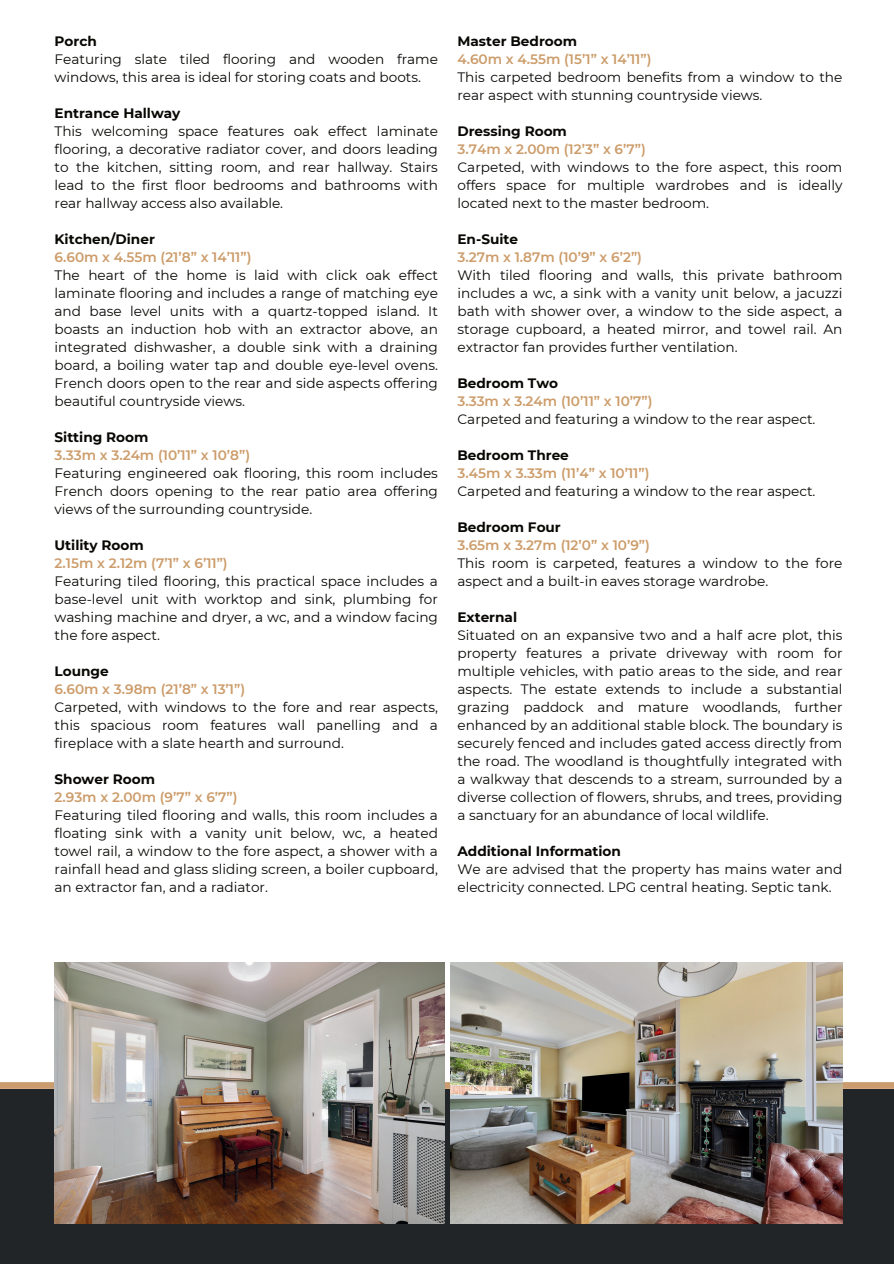
<style>
.page{position:relative;width:894px;height:1264px;background:#fff}
.page>*{position:absolute;margin:0;border:0;box-sizing:border-box;transform-origin:0 0}
.t1{font:13.65px/18px "Montserrat";color:#080704;text-align:justify}
.t2{font:600 13.65px "Montserrat";color:#cc9c6a}
.t3{font:700 13.65px "Montserrat";color:#080704}
</style>
<div class="page">
<div style="left:0;top:1088px;width:893px;height:175px;background:#222527"></div>
<div style="left:0;top:1082px;width:893px;height:6px;background:#ca9c6f"></div>
<img style="left:55px;top:962px;width:389px;height:261px">
<img style="left:450px;top:962px;width:391px;height:261px">
<p class="t3" style="left:55px;top:31px;width:44px">Porch</p>
<p class="t1" style="left:55px;top:50px;width:385px">Featuring slate tiled flooring and wooden frame windows, this area is ideal for storing coats and boots.</p>
<p class="t3" style="left:55px;top:103px;width:127px">Entrance Hallway</p>
<p class="t1" style="left:55px;top:122px;width:385px">This welcoming space features oak effect laminate flooring, a decorative radiator cover, and doors leading to the kitchen, sitting room, and rear hallway. Stairs lead to the first floor bedrooms and bathrooms with rear hallway access also available.</p>
<p class="t3" style="left:55px;top:229px;width:102px">Kitchen/Diner</p>
<p class="t2" style="left:55px;top:247px;width:198px">6.60m x 4.55m (21’8” x 14’11”)</p>
<p class="t1" style="left:55px;top:266px;width:385px">The heart of the home is laid with click oak effect laminate flooring and includes a range of matching eye and base level units with a quartz-topped island. It boasts an induction hob with an extractor above, an integrated dishwasher, a double sink with a draining board, a boiling water tap and double eye-level ovens.<br>French doors open to the rear and side aspects offering beautiful countryside views.</p>
<p class="t3" style="left:55px;top:427px;width:95px">Sitting Room</p>
<p class="t2" style="left:55px;top:445px;width:197px">3.33m x 3.24m (10’11” x 10’8”)</p>
<p class="t1" style="left:55px;top:464px;width:385px">Featuring engineered oak flooring, this room includes French doors opening to the rear patio area offering views of the surrounding countryside.</p>
<p class="t3" style="left:55px;top:535px;width:91px">Utility Room</p>
<p class="t2" style="left:55px;top:553px;width:175px">2.15m x 2.12m (7’1” x 6’11”)</p>
<p class="t1" style="left:55px;top:572px;width:385px">Featuring tiled flooring, this practical space includes a base-level unit with worktop and sink, plumbing for washing machine and dryer, a wc, and a window facing the fore aspect.</p>
<p class="t3" style="left:55px;top:661px;width:56px">Lounge</p>
<p class="t2" style="left:55px;top:679px;width:192px">6.60m x 3.98m (21’8” x 13’1”)</p>
<p class="t1" style="left:55px;top:698px;width:385px">Carpeted, with windows to the fore and rear aspects, this spacious room features wall panelling and a fireplace with a slate hearth and surround.</p>
<p class="t3" style="left:55px;top:769px;width:102px">Shower Room</p>
<p class="t2" style="left:55px;top:787px;width:184px">2.93m x 2.00m (9’7” x 6’7”)</p>
<p class="t1" style="left:55px;top:806px;width:385px">Featuring tiled flooring and walls, this room includes a floating sink with a vanity unit below, wc, a heated towel rail, a window to the fore aspect, a shower with a rainfall head and glass sliding screen, a boiler cupboard, an extractor fan, and a radiator.</p>
<p class="t3" style="left:457px;top:31px;width:121px">Master Bedroom</p>
<p class="t2" style="left:457px;top:49px;width:195px">4.60m x 4.55m (15’1” x 14’11”)</p>
<p class="t1" style="left:457px;top:68px;width:386px">This carpeted bedroom benefits from a window to the rear aspect with stunning countryside views.</p>
<p class="t3" style="left:457px;top:121px;width:111px">Dressing Room</p>
<p class="t2" style="left:457px;top:139px;width:190px">3.74m x 2.00m (12’3” x 6’7”)</p>
<p class="t1" style="left:457px;top:158px;width:386px">Carpeted, with windows to the fore aspect, this room offers space for multiple wardrobes and is ideally located next to the master bedroom.</p>
<p class="t3" style="left:457px;top:229px;width:62px">En-Suite</p>
<p class="t2" style="left:457px;top:247px;width:186px">3.27m x 1.87m (10’9” x 6’2”)</p>
<p class="t1" style="left:457px;top:266px;width:386px">With tiled flooring and walls, this private bathroom includes a wc, a sink with a vanity unit below, a jacuzzi bath with shower over, a window to the side aspect, a storage cupboard, a heated mirror, and towel rail. An extractor fan provides further ventilation.</p>
<p class="t3" style="left:457px;top:373px;width:102px">Bedroom Two</p>
<p class="t2" style="left:457px;top:391px;width:196px">3.33m x 3.24m (10’11” x 10’7”)</p>
<p class="t1" style="left:457px;top:410px;width:359px">Carpeted and featuring a window to the rear aspect.</p>
<p class="t3" style="left:457px;top:445px;width:113px">Bedroom Three</p>
<p class="t2" style="left:457px;top:463px;width:193px">3.45m x 3.33m (11’4” x 10’11”)</p>
<p class="t1" style="left:457px;top:482px;width:359px">Carpeted and featuring a window to the rear aspect.</p>
<p class="t3" style="left:457px;top:517px;width:105px">Bedroom Four</p>
<p class="t2" style="left:457px;top:535px;width:194px">3.65m x 3.27m (12’0” x 10’9”)</p>
<p class="t1" style="left:457px;top:554px;width:386px">This room is carpeted, features a window to the fore aspect and a built-in eaves storage wardrobe.</p>
<p class="t3" style="left:457px;top:607px;width:61px">External</p>
<p class="t1" style="left:457px;top:626px;width:386px">Situated on an expansive two and a half acre plot, this property features a private driveway with room for multiple vehicles, with patio areas to the side, and rear aspects. The estate extends to include a substantial grazing paddock and mature woodlands, further enhanced by an additional stable block. The boundary is securely fenced and includes gated access directly from the road. The woodland is thoughtfully integrated with a walkway that descends to a stream, surrounded by a diverse collection of flowers, shrubs, and trees, providing a sanctuary for an abundance of local wildlife.</p>
<p class="t3" style="left:457px;top:841px;width:165px">Additional Information</p>
<p class="t1" style="left:457px;top:860px;width:386px">We are advised that the property has mains water and electricity connected. LPG central heating. Septic tank.</p>
</div>
